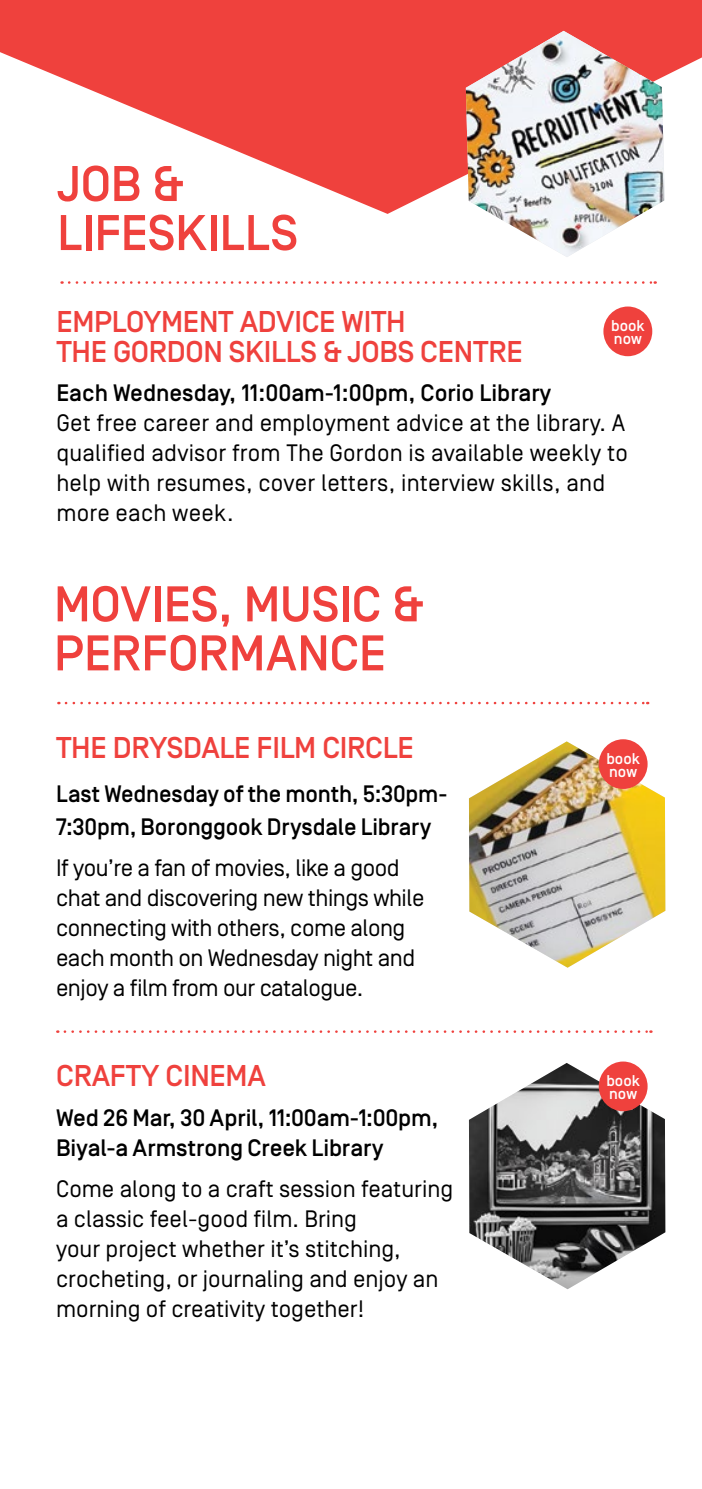
<style>
.page{position:relative;width:702px;height:1489px;background:#fff}
.page>*{position:absolute;margin:0;border:0;box-sizing:border-box;transform-origin:0 0}
.t1{font:500 50px/49px "Simplon BP";letter-spacing:-.005em;color:#ef413d}
.t2{font:500 30px/30px "Simplon BP";letter-spacing:-.01em;color:#ef413d}
.t3{font:23.75px/30px "Simplon BP Regular";color:#000}
.t4{font:500 23.75px/33.5px "Simplon BP";letter-spacing:-.005em;color:#000}
.t5{font:23.75px/30px "Simplon BP Regular";letter-spacing:-.02em;color:#000}
.t6{font:500 15.5px/13px "Simplon BP";color:#fff}
</style>
<div class="page">
<svg style="left:0;top:0;width:702px;height:214px;fill:#ef413d"></svg>
<svg style="left:69px;top:281px;width:586px;height:3px"></svg>
<img style="left:466px;top:31px;width:198px;height:226px">
<svg style="left:66px;top:701px;width:582px;height:3px"></svg>
<img style="left:469px;top:1063px;width:196px;height:226px">
<svg style="left:65px;top:1030px;width:586px;height:2px"></svg>
<div style="left:598px;top:1061px;width:49px;height:50px;background:#ef413d;border-radius:50%"></div>
<img style="left:469px;top:741px;width:196px;height:226px">
<div style="left:598px;top:739px;width:49px;height:50px;background:#ef413d;border-radius:50%"></div>
<div style="left:603px;top:306px;width:49px;height:50px;background:#ef413d;border-radius:50%"></div>
<h1 class="t1" style="left:57px;top:160px;width:242px">JOB &amp;<br>LIFESKILLS</h1>
<p class="t2" style="left:56px;top:307px;width:468px">EMPLOYMENT ADVICE WITH<br>THE GORDON SKILLS &amp; JOBS CENTRE</p>
<p class="t4" style="left:56px;top:376px;width:496px">Each Wednesday, 11:00am-1:00pm, Corio Library</p>
<p class="t3" style="left:56px;top:407px;width:573px">Get free career and employment advice at the library. A qualified advisor from The Gordon is available weekly to help with resumes, cover letters, interview skills, and more each week.</p>
<p class="t6" style="left:611px;top:319px;width:35px">book now</p>
<h1 class="t1" style="left:54px;top:580px;width:371px">MOVIES, MUSIC &amp;<br>PERFORMANCE</h1>
<p class="t2" style="left:56px;top:732px;width:359px">THE DRYSDALE FILM CIRCLE</p>
<p class="t4" style="left:56px;top:777px;width:393px">Last Wednesday of the month, 5:30pm-<br>7:30pm, Boronggook Drysdale Library</p>
<p class="t5" style="left:56px;top:852px;width:370px">If you’re a fan of movies, like a good chat and discovering new things while connecting with others, come along each month on Wednesday night and enjoy a film from our catalogue.</p>
<p class="t2" style="left:56px;top:1060px;width:211px">CRAFTY CINEMA</p>
<p class="t4" style="left:56px;top:1103px;width:384px;line-height:30px">Wed 26 Mar, 30 April, 11:00am-1:00pm,<br>Biyal-a Armstrong Creek Library</p>
<p class="t3" style="left:56px;top:1173px;width:398px">Come along to a craft session featuring a classic feel-good film. Bring<br>your project whether it’s stitching, crocheting, or journaling and enjoy an morning of creativity together!</p>
<p class="t6" style="left:606px;top:752px;width:35px">book now</p>
<p class="t6" style="left:606px;top:1074px;width:35px">book now</p>
</div>
